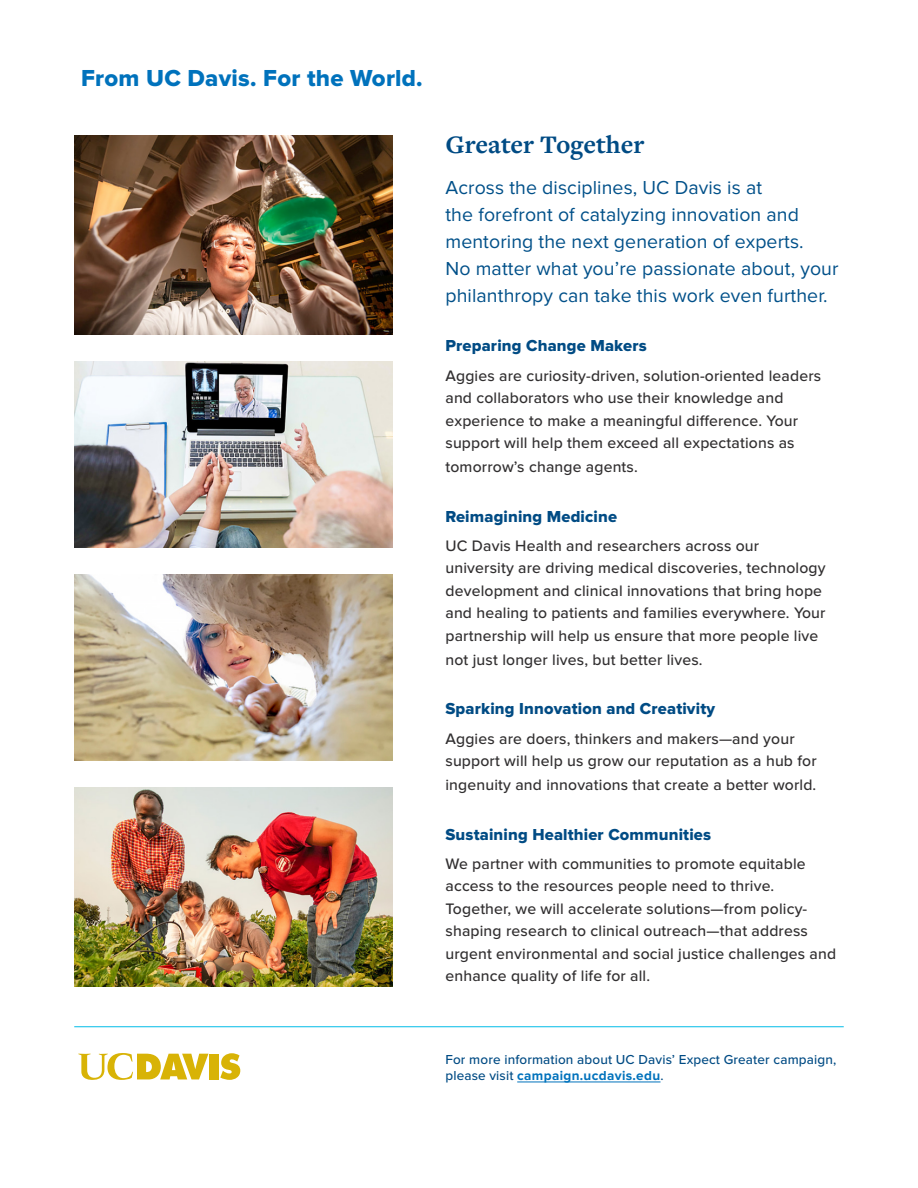
<style>
.page{position:relative;width:918px;height:1188px;background:#fff}
.page>*{position:absolute;margin:0;border:0;box-sizing:border-box;transform-origin:0 0}
.header1{font:700 26.25px "Freight Text Pro";color:#004b84}
.title-back{font:24px "Proxima Nova Extrabld";letter-spacing:.01em;color:#0072bc}
.text_lead-in{font:19.5px/27px "Proxima Nova";letter-spacing:.005em;color:#005089}
.header3{font:16.5px "Proxima Nova Extrabld";letter-spacing:.01em;color:#004b84}
.text-body{font:500 15.75px/22.5px "Proxima Nova";letter-spacing:.01em;color:#312f30}
.footer-text{font:500 13.5px/16.5px "Proxima Nova";letter-spacing:.01em;color:#004b84}
.s1{font-weight:700;color:#0072bc}
</style>
<div class="page">
<hr style="left:74px;top:1026px;width:770px;height:1px;background:#02bce8">
<svg style="left:220px;top:1053px;width:20px;height:27px"></svg>
<div style="left:209px;top:1054px;width:9px;height:25px;background:#d8b306"></div>
<svg style="left:78px;top:1053px;width:130px;height:27px"></svg>
<hr style="left:517px;top:1082px;width:144px;height:1px;background:#0072bc">
<img style="left:74px;top:135px;width:318px;height:200px">
<img style="left:74px;top:361px;width:318px;height:186px">
<img style="left:74px;top:574px;width:318px;height:186px">
<img style="left:74px;top:787px;width:318px;height:200px">
<p class="title-back" style="left:81px;top:65px;width:343px">From UC Davis. For the World.</p>
<p class="header1" style="left:446px;top:127px;width:200px">Greater Together</p>
<p class="text_lead-in" style="left:446px;top:174px;width:395px">Across the disciplines, UC Davis is at<br>the forefront of catalyzing innovation and mentoring the next generation of experts.<br>No matter what you’re passionate about, your philanthropy can take this work even further.</p>
<p class="header3" style="left:446px;top:336px;width:203px">Preparing Change Makers</p>
<p class="text-body" style="left:446px;top:365px;width:377px">Aggies are curiosity-driven, solution-oriented leaders and collaborators who use their knowledge and experience to make a meaningful difference. Your support will help them exceed all expectations as</p>
<p class="text-body" style="left:446px;top:456px;width:194px">tomorrow’s change agents.</p>
<p class="header3" style="left:446px;top:507px;width:173px">Reimagining Medicine</p>
<p class="text-body" style="left:446px;top:535px;width:382px">UC Davis Health and researchers across our university are driving medical discoveries, technology development and clinical innovations that bring hope and healing to patients and families everywhere. Your partnership will help us ensure that more people live</p>
<p class="text-body" style="left:446px;top:649px;width:259px">not just longer lives, but better lives.</p>
<p class="header3" style="left:446px;top:699px;width:271px">Sparking Innovation and Creativity</p>
<p class="text-body" style="left:446px;top:728px;width:373px">Aggies are doers, thinkers and makers—and your support will help us grow our reputation as a hub for</p>
<p class="text-body" style="left:446px;top:774px;width:372px">ingenuity and innovations that create a better world.</p>
<p class="header3" style="left:446px;top:825px;width:267px">Sustaining Healthier Communities</p>
<p class="text-body" style="left:446px;top:853px;width:392px">We partner with communities to promote equitable access to the resources people need to thrive.<br>Together, we will accelerate solutions—from policy&shy;shaping research to clinical outreach—that address urgent environmental and social justice challenges and enhance quality of life for all.</p>
<p class="footer-text" style="left:446px;top:1051px;width:392px">For more information about UC Davis’ Expect Greater campaign, please visit <span class="s1">campaign.ucdavis.edu</span>.</p>
</div>
